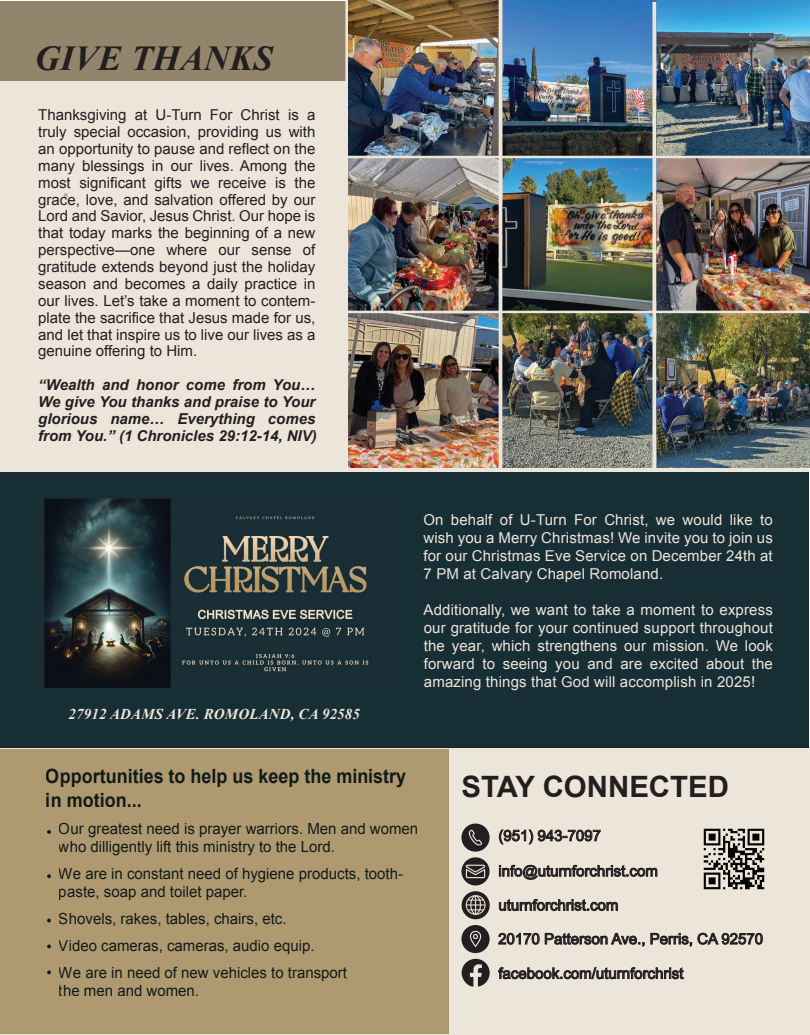
<style>
.page{position:relative;width:810px;height:1035px;background:#fff}
.page>*{position:absolute;margin:0;border:0;box-sizing:border-box;transform-origin:0 0}
.t1{font:italic 700 35px "Times New Roman";letter-spacing:.01em;color:#231f20}
.t2{font:700 29.38px "Arial";color:#231f20}
.t3{font:700 19.62px/23.6px "Arial";color:#182e35;scale:.91 1}
.t4{font:15.38px/26.9px "Arial";color:#182e35}
.t5{font:15px/16.9px "Arial";color:#231f20;text-align:justify}
.t6{font:15px/18px "Arial";letter-spacing:.01em;color:#ece5da;text-align:justify}
.t7{font:italic 700 15px/16.9px "Arial";color:#231f20;text-align:justify}
.t8{font:italic 700 15px "Times New Roman";letter-spacing:.01em;color:#ece5da}
</style>
<div class="page">
<div style="left:0;top:747px;width:810px;height:288px;background:#ece5da"></div>
<svg style="left:461px;top:925px;width:29px;height:62px"></svg>
<svg style="left:461px;top:824px;width:29px;height:95px"></svg>
<svg style="left:498px;top:967px;width:186px;height:12px"></svg>
<svg style="left:499px;top:899px;width:119px;height:12px"></svg>
<svg style="left:499px;top:865px;width:158px;height:15px"></svg>
<svg style="left:499px;top:830px;width:102px;height:14px"></svg>
<svg style="left:498px;top:933px;width:147px;height:14px"></svg>
<svg style="left:651px;top:933px;width:41px;height:14px"></svg>
<svg style="left:698px;top:933px;width:65px;height:12px"></svg>
<div style="left:0;top:749px;width:449px;height:284px;background:#af9971"></div>
<svg style="left:47px;top:830px;width:4px;height:4px"></svg>
<svg style="left:47px;top:874px;width:4px;height:4px"></svg>
<svg style="left:47px;top:919px;width:4px;height:3px"></svg>
<svg style="left:47px;top:945px;width:4px;height:3px"></svg>
<svg style="left:47px;top:970px;width:4px;height:4px"></svg>
<img style="left:703px;top:828px;width:62px;height:62px">
<div style="left:0;top:81px;width:809px;height:392px;background:#ece5da"></div>
<svg style="left:64px;top:194px;width:4px;height:3px"></svg>
<img style="left:349px;top:1px;width:461px;height:466px">
<hr style="left:345px;top:156px;width:465px;height:2px;background:#ece5da">
<hr style="left:346px;top:311px;width:463px;height:2px;background:#ece5da">
<svg style="left:652px;top:2px;width:4px;height:466px"></svg>
<hr style="left:499px;top:0;width:3px;height:473px;background:#ece5da">
<div style="left:0;top:472px;width:809px;height:275px;background:#182e35"></div>
<div style="left:0;top:1px;width:347px;height:80px;background:#92856c"></div>
<img style="left:44px;top:499px;width:325px;height:189px">
<hr style="left:345px;top:0;width:3px;height:468px;background:#ece5da">
<h1 class="t1" style="left:35px;top:34px;width:239px">GIVE THANKS</h1>
<p class="t5" style="left:38px;top:107px;width:279px">Thanksgiving at U-Turn For Christ is a truly special occasion, providing us with an opportunity to pause and reflect on the many blessings in our lives. Among the most significant gifts we receive is the grace, love, and salvation offered by our Lord and Savior, Jesus Christ. Our hope is that today marks the beginning of a new perspective—one where our sense of gratitude extends beyond just the holiday season and becomes a daily practice in our lives. Let’s take a moment to contem&shy;plate the sacrifice that Jesus made for us, and let that inspire us to live our lives as a genuine offering to Him.</p>
<p class="t7" style="left:38px;top:377px;width:280px">“Wealth and honor come from You… We give You thanks and praise to Your glorious name… Everything comes from You.” (1 Chronicles 29:12-14, NIV)</p>
<p class="t8" style="left:68px;top:703px;width:293px">27912 ADAMS AVE. ROMOLAND, CA 92585</p>
<p class="t6" style="left:423px;top:511px;width:351px">On behalf of U-Turn For Christ, we would like to wish you a Merry Christmas! We invite you to join us for our Christmas Eve Service on December 24th at 7 PM at Calvary Chapel Romoland.</p>
<p class="t6" style="left:424px;top:601px;width:351px">Additionally, we want to take a moment to express our gratitude for your continued support throughout the year, which strengthens our mission. We look forward to seeing you and are excited about the amazing things that God will accomplish in 2025!</p>
<h3 class="t3" style="left:46px;top:765px;width:398px">Opportunities to help us keep the ministry in motion...</h3>
<p class="t4" style="left:59px;top:820px;width:361px;line-height:17.9px">Our greatest need is prayer warriors. Men and women who dilligently lift this ministry to the Lord.</p>
<p class="t4" style="left:59px;top:864px;width:346px;line-height:18.4px">We are in constant need of hygiene products, tooth&shy;paste, soap and toilet paper.</p>
<p class="t4" style="left:59px;top:905px;width:290px">Shovels, rakes, tables, chairs, etc.<br>Video cameras, cameras, audio equip.<br>We are in need of new vehicles to transport</p>
<p class="t4" style="left:59px;top:977px;width:142px">the men and women.</p>
<h2 class="t2" style="left:461px;top:767px;width:269px">STAY CONNECTED</h2>
<p class="t5" style="left:498px;top:827px;width:104px">(951) 943-7097</p>
<p class="t5" style="left:498px;top:863px;width:161px">info@uturnforchrist.com</p>
<p class="t5" style="left:498px;top:897px;width:122px">uturnforchrist.com</p>
<p class="t5" style="left:498px;top:931px;width:266px">20170 Patterson Ave., Perris, CA 92570</p>
<p class="t5" style="left:498px;top:965px;width:187px">facebook.com/uturnforchrist</p>
</div>
